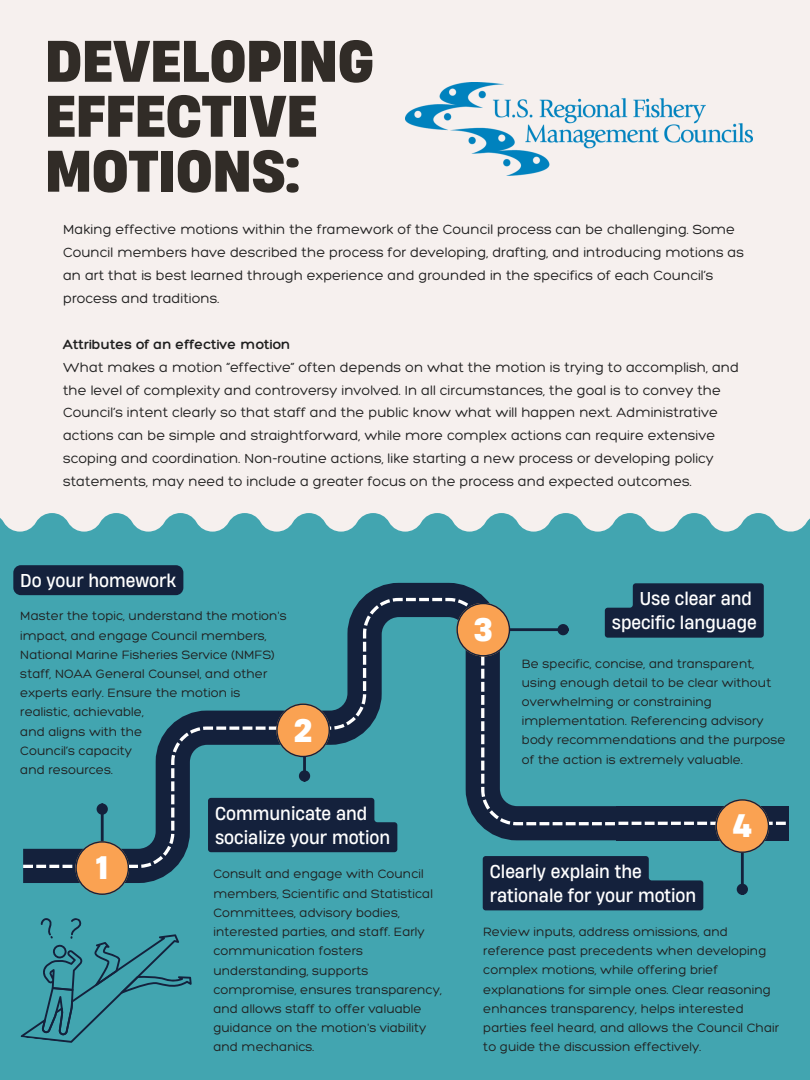
<style>
.page{position:relative;width:810px;height:1080px;background:#42a5b0}
.page>*{position:absolute;margin:0;border:0;box-sizing:border-box;transform-origin:0 0}
.t1{font:700 55px/54.9px "Heading Now 66";color:#312c27}
.t2{font:700 30.62px "Heading Now 66";color:#fff}
.t3{font:17.5px/24.4px "Heading Now 64";color:#fff}
.t4{font:300 14.38px/23px "Hero";color:#202020}
.t5{font:300 14.38px "Hero";color:#202020}
.t6{font:300 13.12px/19.2px "Hero";color:#202020}
</style>
<div class="page">
<div style="left:0;top:0;width:810px;height:547px;background:#f6f0ee"></div>
<svg style="left:20px;top:571px;width:465px;height:329px"></svg>
<svg style="left:23px;top:598px;width:766px;height:270px"></svg>
<svg style="left:75px;top:841px;width:54px;height:54px"></svg>
<div style="left:544px;top:654px;width:251px;height:152px;background:#42a5b0"></div>
<hr style="left:508px;top:628px;width:50px;height:3px;background:#14213c">
<div style="left:559px;top:625px;width:8px;height:9px;background:#14213c;border-radius:50%"></div>
<div style="left:558px;top:624px;width:11px;height:11px;border:3px solid #14213c;border-radius:50%"></div>
<img style="left:405px;top:82px;width:347px;height:93px">
<svg style="left:20px;top:918px;width:172px;height:125px"></svg>
<hr style="left:303px;top:741px;width:3px;height:30px;background:#14213c">
<div style="left:300px;top:772px;width:9px;height:8px;background:#14213c;border-radius:50%"></div>
<div style="left:299px;top:770px;width:11px;height:12px;border:3px solid #14213c;border-radius:50%"></div>
<svg style="left:276px;top:704px;width:54px;height:53px;background:#c0915d"></svg>
<svg style="left:0;top:513px;width:810px;height:34px"></svg>
<div style="left:208px;top:798px;width:189px;height:54px;background:#14213c"></div>
<svg style="left:483px;top:799px;width:303px;height:111px"></svg>
<div style="left:13px;top:565px;width:170px;height:30px;background:#14213c"></div>
<svg style="left:605px;top:583px;width:159px;height:55px;background:#182d46"></svg>
<svg style="left:456px;top:603px;width:54px;height:54px;background:#bd8f5c"></svg>
<h2 class="t1" style="left:45px;top:33px;width:330px">DEVELOPING<br>EFFECTIVE<br>MOTIONS:</h2>
<p class="t4" style="left:63px;top:217px;width:683px">Making effective motions within the framework of the Council process can be challenging. Some Council members have described the process for developing, drafting, and introducing motions as an art that is best learned through experience and grounded in the specifics of each Council’s process and traditions.</p>
<p class="t5" style="left:63px;top:335px;width:229px">Attributes of an effective motion</p>
<p class="t4" style="left:63px;top:355px;width:677px">What makes a motion “effective” often depends on what the motion is trying to accomplish, and the level of complexity and controversy involved. In all circumstances, the goal is to convey the Council’s intent clearly so that staff and the public know what will happen next. Administrative actions can be simple and straightforward, while more complex actions can require extensive scoping and coordination. Non-routine actions, like starting a new process or developing policy statements, may need to include a greater focus on the process and expected outcomes.</p>
<p class="t3" style="left:20px;top:568px;width:158px">Do your homework</p>
<p class="t6" style="left:20px;top:606px;width:268px">Master the topic, understand the motion's impact, and engage Council members, National Marine Fisheries Service (NMFS) staff, NOAA General Counsel, and other experts early. Ensure the motion is realistic, achievable,</p>
<p class="t6" style="left:20px;top:721px;width:124px">and aligns with the</p>
<p class="t6" style="left:20px;top:741px;width:113px">Council’s capacity</p>
<h2 class="t6" style="left:20px;top:760px;width:94px">and resources.</h2>
<p class="t2" style="left:294px;top:710px;width:20px">2</p>
<p class="t2" style="left:96px;top:847px;width:13px">1</p>
<h2 class="t3" style="left:215px;top:801px;width:177px">Communicate and socialize your motion</h2>
<h1 class="t6" style="left:213px;top:864px;width:230px">Consult and engage with Council members, Scientific and Statistical<br>Committees, advisory bodies, interested parties, and staff. Early communication fosters understanding, supports compromise, ensures transparency, and allows staff to offer valuable guidance on the motion's viability and mechanics.</h1>
<p class="t2" style="left:474px;top:609px;width:20px">3</p>
<p class="t3" style="left:612px;top:586px;width:146px;text-align:right">Use clear and specific language</p>
<p class="t6" style="left:522px;top:653px;width:265px">Be specific, concise, and transparent, using enough detail to be clear without overwhelming or constraining implementation. Referencing advisory body recommendations and the purpose of the action is extremely valuable.</p>
<p class="t2" style="left:733px;top:805px;width:21px">4</p>
<h2 class="t3" style="left:490px;top:859px;width:208px">Clearly explain the rationale for your motion</h2>
<p class="t6" style="left:483px;top:922px;width:297px">Review inputs, address omissions, and reference past precedents when developing complex motions, while offering brief explanations for simple ones. Clear reasoning enhances transparency, helps interested parties feel heard, and allows the Council Chair to guide the discussion effectively.</p>
</div>
